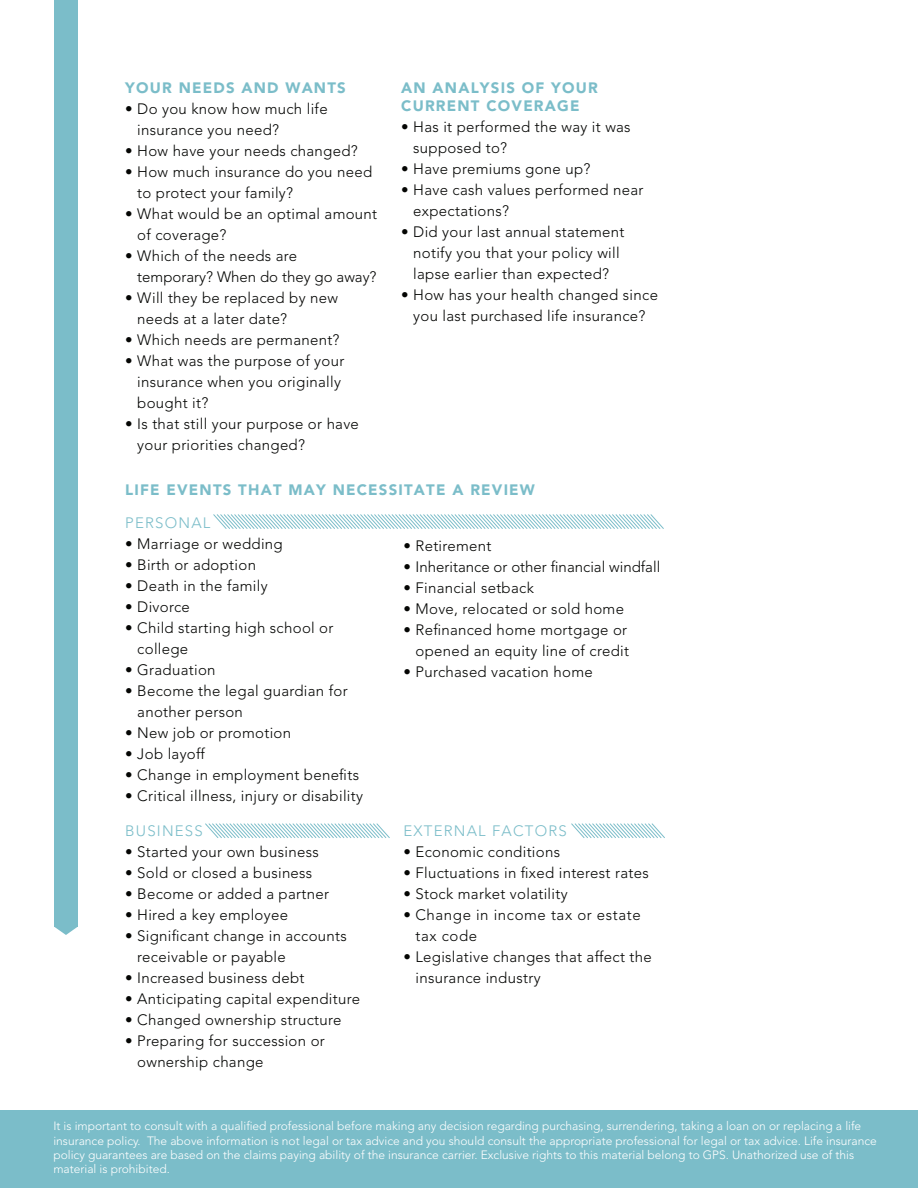
<style>
.page{position:relative;width:918px;height:1188px;background:#fff}
.page>*{position:absolute;margin:0;border:0;box-sizing:border-box;transform-origin:0 0}
.t1{font:300 15px/21px "Avenir LT Std";letter-spacing:.02em;color:#040503}
.t2{font:900 15px/18px "Avenir LT Std";letter-spacing:.08em;color:#7bbdc9}
.t3{font:300 15px/21px "Avenir LT Std";color:#040503}
.t4{font:300 15px/21px "Avenir LT Std";letter-spacing:.04em;color:#040503}
.t5{font:300 15px "Avenir LT Std";letter-spacing:.08em;color:#7bbdc9}
.t6{font:300 12px/14.4px "Avenir LT Std";color:#fff}
</style>
<div class="page">
<div style="left:0;top:1110px;width:918px;height:78px;background:#7bbdc9"></div>
<div style="left:54px;top:0;width:24px;height:927px;background:#7bbdc9"></div>
<svg style="left:55px;top:927px;width:22px;height:8px"></svg>
<svg style="left:213px;top:514px;width:451px;height:15px"></svg>
<svg style="left:205px;top:823px;width:185px;height:15px"></svg>
<svg style="left:571px;top:823px;width:94px;height:15px"></svg>
<p class="t2" style="left:125px;top:79px;width:222px">YOUR NEEDS AND WANTS</p>
<p class="t1" style="left:137px;top:99px;width:192px;text-indent:-12px">• Do you know how much life insurance you need?</p>
<p class="t1" style="left:125px;top:141px;width:234px">• How have your needs changed?</p>
<p class="t1" style="left:137px;top:162px;width:236px;text-indent:-12px">• How much insurance do you need to protect your family?</p>
<p class="t1" style="left:137px;top:204px;width:241px;text-indent:-12px">• What would be an optimal amount of coverage?</p>
<p class="t3" style="left:137px;top:246px;width:241px;text-indent:-12px">• Which of the needs are temporary? When do they go away?</p>
<p class="t1" style="left:137px;top:288px;width:202px;text-indent:-12px">• Will they be replaced by new needs at a later date?</p>
<p class="t1" style="left:125px;top:330px;width:216px">• Which needs are permanent?</p>
<p class="t1" style="left:137px;top:351px;width:209px;text-indent:-12px">• What was the purpose of your insurance when you originally bought it?</p>
<p class="t1" style="left:137px;top:414px;width:223px;text-indent:-12px">• Is that still your purpose or have your priorities changed?</p>
<p class="t2" style="left:401px;top:79px;width:198px">AN ANALYSIS OF YOUR<br>CURRENT COVERAGE</p>
<p class="t1" style="left:413px;top:117px;width:219px;text-indent:-12px">• Has it performed the way it was supposed to?</p>
<p class="t1" style="left:401px;top:159px;width:191px">• Have premiums gone up?</p>
<p class="t1" style="left:413px;top:180px;width:232px;text-indent:-12px">• Have cash values performed near expectations?</p>
<p class="t1" style="left:401px;top:222px;width:225px;text-align:center">• Did your last annual statement notify you that your policy will lapse earlier than expected?</p>
<p class="t1" style="left:401px;top:285px;width:258px;text-align:center">• How has your health changed since you last purchased life insurance?</p>
<p class="t2" style="left:125px;top:481px;width:411px">LIFE EVENTS THAT MAY NECESSITATE A REVIEW</p>
<p class="t5" style="left:125px;top:514px;width:87px">PERSONAL</p>
<p class="t1" style="left:125px;top:533px;width:159px">• Marriage or wedding</p>
<p class="t1" style="left:125px;top:554px;width:132px">• Birth or adoption</p>
<p class="t1" style="left:125px;top:575px;width:144px">• Death in the family</p>
<p class="t1" style="left:125px;top:596px;width:66px">• Divorce</p>
<p class="t1" style="left:137px;top:617px;width:198px;text-indent:-12px">• Child starting high school or college</p>
<p class="t1" style="left:125px;top:659px;width:92px">• Graduation</p>
<p class="t1" style="left:137px;top:680px;width:212px;text-indent:-12px">• Become the legal guardian for another person</p>
<p class="t1" style="left:125px;top:722px;width:167px">• New job or promotion</p>
<p class="t1" style="left:125px;top:743px;width:81px">• Job layoff</p>
<p class="t1" style="left:125px;top:764px;width:235px">• Change in employment benefits</p>
<p class="t1" style="left:125px;top:785px;width:239px">• Critical illness, injury or disability</p>
<p class="t5" style="left:125px;top:822px;width:79px">BUSINESS</p>
<p class="t1" style="left:125px;top:842px;width:195px">• Started your own business</p>
<p class="t1" style="left:125px;top:863px;width:189px">• Sold or closed a business</p>
<p class="t1" style="left:125px;top:884px;width:205px">• Become or added a partner</p>
<p class="t1" style="left:125px;top:905px;width:164px">• Hired a key employee</p>
<p class="t1" style="left:137px;top:926px;width:211px;text-indent:-12px">• Significant change in accounts receivable or payable</p>
<p class="t1" style="left:125px;top:968px;width:181px">• Increased business debt</p>
<p class="t1" style="left:125px;top:989px;width:236px">• Anticipating capital expenditure</p>
<p class="t1" style="left:125px;top:1010px;width:218px">• Changed ownership structure</p>
<p class="t1" style="left:137px;top:1031px;width:189px;text-indent:-12px">• Preparing for succession or ownership change</p>
<p class="t1" style="left:404px;top:535px;width:90px">• Retirement</p>
<p class="t3" style="left:404px;top:556px;width:258px">• Inheritance or other financial windfall</p>
<p class="t1" style="left:404px;top:577px;width:132px">• Financial setback</p>
<p class="t1" style="left:404px;top:598px;width:222px">• Move, relocated or sold home</p>
<p class="t1" style="left:404px;top:619px;width:227px;text-align:right">• Refinanced home mortgage or opened an equity line of credit</p>
<p class="t1" style="left:404px;top:661px;width:191px">• Purchased vacation home</p>
<p class="t5" style="left:404px;top:822px;width:165px">EXTERNAL FACTORS</p>
<p class="t1" style="left:404px;top:842px;width:158px">• Economic conditions</p>
<p class="t1" style="left:404px;top:863px;width:247px">• Fluctuations in fixed interest rates</p>
<p class="t1" style="left:404px;top:884px;width:166px">• Stock market volatility</p>
<p class="t4" style="left:416px;top:905px;width:227px;text-indent:-12px">• Change in income tax or estate tax code</p>
<p class="t1" style="left:416px;top:947px;width:238px;text-indent:-12px">• Legislative changes that affect the insurance industry</p>
<p class="t6" style="left:53px;top:1119px;width:825px">It is important to consult with a qualified professional before making any decision regarding purchasing, surrendering, taking a loan on or replacing a life insurance policy. The above information is not legal or tax advice and you should consult the appropriate professional for legal or tax advice. Life insurance policy guarantees are based on the claims paying ability of the insurance carrier. Exclusive rights to this material belong to GPS. Unathorized use of this material is prohibited.</p>
</div>
